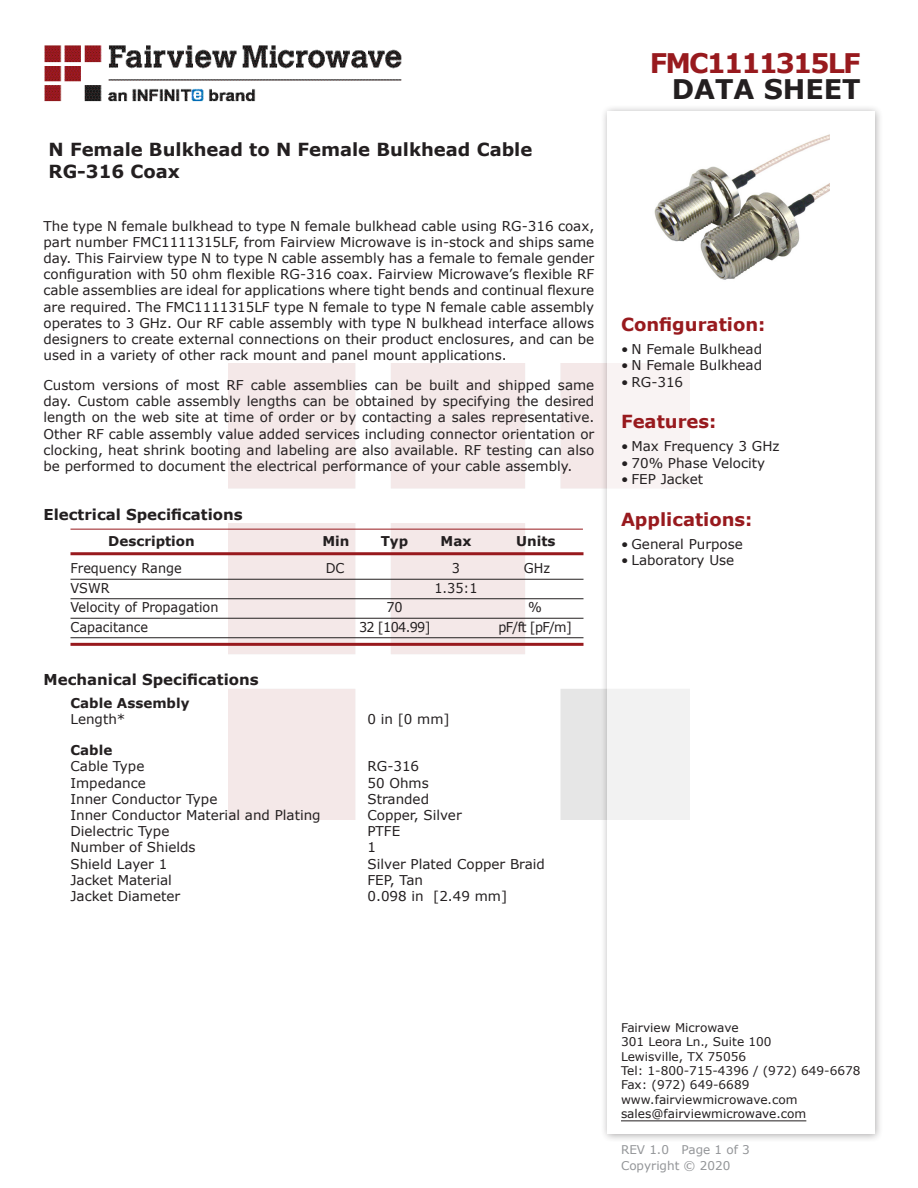
<style>
.page{position:relative;width:918px;height:1188px;background:#fff}
.page>*{position:absolute;margin:0;border:0;box-sizing:border-box;transform-origin:0 0}
.FM{font:700 27px "Verdana";letter-spacing:-.07em;color:#981a1e}
.t1{font:700 27px "Verdana";color:#231f20}
.Web_Description_Para{font:700 18px/21.6px "Verdana";color:#231f20}
.Head1{font:700 18px "Verdana";color:#981a1e}
.Applications_Header{font:700 18px "Verdana";color:#981a1e}
.Head1-2{font:700 15px "Verdana";color:#231f20}
.MarketingDescription{font:13.5px/16.2px "Verdana";color:#231f20;text-align:justify}
.Specs_Para{font:13.5px "Verdana";color:#231f20}
.Table-Body{font:13.5px "Verdana";color:#231f20;scale:.95 1}
.Table-Header{font:700 13.5px "Verdana";color:#231f20}
.Head3{font:700 13.5px "Verdana";color:#231f20}
.FM_Info{font:12px "Verdana";color:#231f20}
.REV_Info{font:12px "Verdana";color:#939598}
</style>
<div class="page">
<img style="left:44px;top:45px;width:358px;height:57px">
<div style="left:600px;top:104px;width:284px;height:1039px;background:#231f20;opacity:.75"></div>
<div style="left:608px;top:111px;width:267px;height:1023px;background:#fff"></div>
<hr style="left:70px;top:529px;width:513px;height:1px;background:#981a1e">
<hr style="left:70px;top:552px;width:514px;height:3px;background:#981a1e">
<hr style="left:70px;top:579px;width:514px;height:1px;background:#231f20">
<hr style="left:70px;top:598px;width:514px;height:1px;background:#231f20">
<hr style="left:70px;top:618px;width:514px;height:1px;background:#231f20">
<hr style="left:70px;top:637px;width:514px;height:1px;background:#231f20">
<hr style="left:70px;top:643px;width:514px;height:3px;background:#981a1e">
<hr style="left:621px;top:1120px;width:185px;height:1px;background:#231f20">
<img style="left:654px;top:134px;width:176px;height:146px">
<p class="Web_Description_Para" style="left:49px;top:139px;width:485px">N Female Bulkhead to N Female Bulkhead Cable<br>RG-316 Coax</p>
<p class="MarketingDescription" style="left:44px;top:217px;width:552px">The type N female bulkhead to type N female bulkhead cable using RG-316 coax, part number FMC1111315LF, from Fairview Microwave is in-stock and ships same day. This Fairview type N to type N cable assembly has a female to female gender configuration with 50 ohm flexible RG-316 coax. Fairview Microwave’s flexible RF cable assemblies are ideal for applications where tight bends and continual flexure are required. The FMC1111315LF type N female to type N female cable assembly operates to 3 GHz. Our RF cable assembly with type N bulkhead interface allows designers to create external connections on their product enclosures, and can be used in a variety of other rack mount and panel mount applications.</p>
<p class="MarketingDescription" style="left:44px;top:377px;width:552px">Custom versions of most RF cable assemblies can be built and shipped same day. Custom cable assembly lengths can be obtained by specifying the desired length on the web site at time of order or by contacting a sales representative.<br>Other RF cable assembly value added services including connector orientation or clocking, heat shrink booting and labeling are also available. RF testing can also be performed to document the electrical performance of your cable assembly.</p>
<p class="Head1-2" style="left:44px;top:504px;width:201px">Electrical Specifications</p>
<p class="Table-Header" style="left:108px;top:532px;width:88px">Description</p>
<p class="Table-Header" style="left:322px;top:532px;width:29px">Min</p>
<p class="Table-Header" style="left:381px;top:532px;width:29px">Typ</p>
<p class="Table-Header" style="left:441px;top:532px;width:32px">Max</p>
<p class="Table-Header" style="left:516px;top:532px;width:41px">Units</p>
<p class="Table-Body" style="left:70px;top:559px;width:119px">Frequency Range</p>
<p class="Table-Body" style="left:326px;top:559px;width:21px">DC</p>
<p class="Table-Body" style="left:452px;top:559px;width:10px">3</p>
<p class="Table-Body" style="left:524px;top:559px;width:29px">GHz</p>
<p class="Table-Body" style="left:70px;top:579px;width:43px">VSWR</p>
<p class="Table-Body" style="left:434px;top:579px;width:47px">1.35:1</p>
<p class="Table-Body" style="left:70px;top:598px;width:157px">Velocity of Propagation</p>
<p class="Table-Body" style="left:386px;top:598px;width:19px">70</p>
<p class="Table-Body" style="left:528px;top:598px;width:16px">%</p>
<p class="Table-Body" style="left:70px;top:618px;width:83px">Capacitance</p>
<p class="Table-Body" style="left:359px;top:618px;width:77px">32 [104.99]</p>
<p class="Table-Body" style="left:498px;top:618px;width:79px">pF/ft [pF/m]</p>
<p class="Head1-2" style="left:44px;top:669px;width:217px">Mechanical Specifications</p>
<p class="Head3" style="left:70px;top:693px;width:121px">Cable Assembly</p>
<p class="Specs_Para" style="left:70px;top:710px;width:56px">Length*</p>
<p class="Specs_Para" style="left:368px;top:710px;width:84px">0 in [0 mm]</p>
<p class="Head3" style="left:70px;top:741px;width:43px">Cable</p>
<p class="Specs_Para" style="left:70px;top:757px;width:75px">Cable Type</p>
<p class="Specs_Para" style="left:368px;top:757px;width:53px">RG-316</p>
<p class="Specs_Para" style="left:70px;top:773px;width:77px">Impedance</p>
<p class="Specs_Para" style="left:368px;top:773px;width:63px">50 Ohms</p>
<p class="Specs_Para" style="left:70px;top:790px;width:148px">Inner Conductor Type</p>
<p class="Specs_Para" style="left:368px;top:790px;width:63px">Stranded</p>
<p class="Specs_Para" style="left:70px;top:806px;width:252px">Inner Conductor Material and Plating</p>
<p class="Specs_Para" style="left:368px;top:806px;width:96px">Copper, Silver</p>
<p class="Specs_Para" style="left:70px;top:822px;width:100px">Dielectric Type</p>
<p class="Specs_Para" style="left:368px;top:822px;width:34px">PTFE</p>
<p class="Specs_Para" style="left:70px;top:838px;width:127px">Number of Shields</p>
<p class="Specs_Para" style="left:368px;top:838px;width:10px">1</p>
<p class="Specs_Para" style="left:70px;top:854px;width:98px">Shield Layer 1</p>
<p class="Specs_Para" style="left:368px;top:854px;width:179px">Silver Plated Copper Braid</p>
<p class="Specs_Para" style="left:70px;top:871px;width:103px">Jacket Material</p>
<p class="Specs_Para" style="left:368px;top:871px;width:57px">FEP, Tan</p>
<p class="Specs_Para" style="left:70px;top:887px;width:111px">Jacket Diameter</p>
<p class="Specs_Para" style="left:368px;top:887px;width:141px">0.098 in [2.49 mm]</p>
<p class="FM" style="left:650px;top:44px;width:213px">FMC1111315LF</p>
<p class="t1" style="left:672px;top:70px;width:191px">DATA SHEET</p>
<p class="Head1" style="left:621px;top:312px;width:146px">Configuration:</p>
<p class="MarketingDescription" style="left:621px;top:341px;width:143px">• N Female Bulkhead</p>
<p class="MarketingDescription" style="left:621px;top:357px;width:143px">• N Female Bulkhead</p>
<p class="MarketingDescription" style="left:621px;top:373px;width:64px">• RG-316</p>
<p class="Head1" style="left:621px;top:409px;width:97px">Features:</p>
<p class="MarketingDescription" style="left:621px;top:438px;width:160px">• Max Frequency 3 GHz</p>
<p class="MarketingDescription" style="left:621px;top:454px;width:146px">• 70% Phase Velocity</p>
<p class="MarketingDescription" style="left:621px;top:471px;width:84px">• FEP Jacket</p>
<p class="Applications_Header" style="left:621px;top:506px;width:133px">Applications:</p>
<p class="MarketingDescription" style="left:621px;top:535px;width:123px">• General Purpose</p>
<p class="MarketingDescription" style="left:621px;top:552px;width:115px">• Laboratory Use</p>
<p class="FM_Info" style="left:621px;top:1019px;width:119px">Fairview Microwave</p>
<p class="FM_Info" style="left:621px;top:1034px;width:152px">301 Leora Ln., Suite 100</p>
<p class="FM_Info" style="left:621px;top:1048px;width:127px">Lewisville, TX 75056</p>
<p class="FM_Info" style="left:621px;top:1062px;width:241px">Tel: 1-800-715-4396 / (972) 649-6678</p>
<p class="FM_Info" style="left:621px;top:1077px;width:130px">Fax: (972) 649-6689</p>
<p class="FM_Info" style="left:621px;top:1091px;width:178px">www.fairviewmicrowave.com</p>
<p class="FM_Info" style="left:621px;top:1106px;width:187px">sales@fairviewmicrowave.com</p>
<p class="REV_Info" style="left:621px;top:1141px;width:130px">REV 1.0 Page 1 of 3</p>
<p class="REV_Info" style="left:621px;top:1157px;width:111px">Copyright © 2020</p>
</div>
